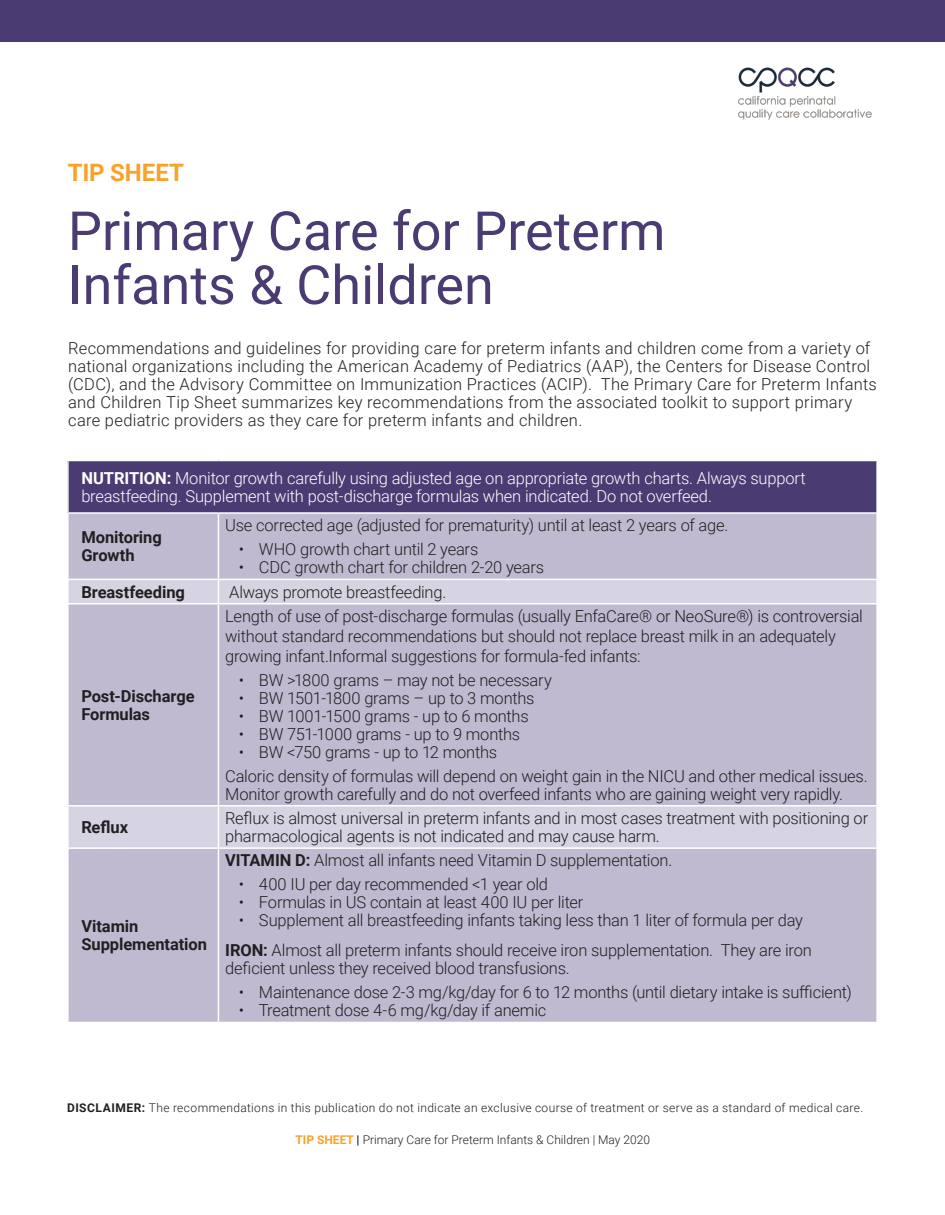
<style>
.page{position:relative;width:945px;height:1215px;background:#fff}
.page>*{position:absolute;margin:0;border:0;box-sizing:border-box;transform-origin:0 0}
.Heading_1_-_MBSEI{font:54px "Roboto";color:#4b3b73}
.text{font:700 24px "Roboto";color:#f9a229}
.text-2{font:300 16.5px/18px "Roboto";letter-spacing:-.015em;color:#231f20}
.Body_Copy__Left_Alig{font:300 16.5px/18px "Roboto";letter-spacing:.005em;color:#231f20}
.Body_Copy__Left_Alig-2{font:300 16.5px "Roboto";letter-spacing:-.015em;color:#231f20}
.text-3{font:300 16.5px/18px "Roboto";letter-spacing:-.015em;color:#fff}
.text-4{font:700 16.5px/18px "Roboto";letter-spacing:-.005em;color:#231f20}
.Body_Copy__Left_Alig-3{font:300 12px "Roboto";letter-spacing:.025em;color:#231f20}
.Body_Copy__Left_Alig-4{font:300 12px "Roboto";color:#231f20}
.s1{font-weight:700}
.s2{font-weight:700;color:#f9a229}
</style>
<div class="page">
<div style="left:68px;top:461px;width:809px;height:52px;background:#4b3b73"></div>
<div style="left:69px;top:514px;width:807px;height:508px;background:#c0bad1"></div>
<svg style="left:69px;top:580px;width:807px;height:267px;background:#c5c0d5"></svg>
<hr style="left:67px;top:461px;width:2px;height:51px;background:#fff">
<hr style="left:876px;top:461px;width:2px;height:51px;background:#fff">
<hr style="left:67px;top:512px;width:151px;height:2px;background:#fff">
<hr style="left:218px;top:512px;width:660px;height:2px;background:#fff">
<hr style="left:218px;top:514px;width:1px;height:65px;background:#fff">
<hr style="left:67px;top:579px;width:151px;height:1px;background:#fff">
<hr style="left:218px;top:579px;width:660px;height:1px;background:#fff">
<svg style="left:218px;top:580px;width:1px;height:23px"></svg>
<hr style="left:67px;top:603px;width:151px;height:2px;background:#fff">
<hr style="left:218px;top:603px;width:660px;height:2px;background:#fff">
<hr style="left:218px;top:605px;width:1px;height:200px;background:#fff">
<hr style="left:67px;top:805px;width:151px;height:1px;background:#fff">
<hr style="left:218px;top:805px;width:660px;height:1px;background:#fff">
<hr style="left:218px;top:806px;width:1px;height:41px;background:#fff">
<hr style="left:67px;top:847px;width:151px;height:2px;background:#fff">
<hr style="left:218px;top:847px;width:660px;height:2px;background:#fff">
<hr style="left:218px;top:849px;width:1px;height:173px;background:#fff">
<div style="left:0;top:0;width:945px;height:42px;background:#4b3b73"></div>
<img style="left:738px;top:68px;width:134px;height:51px">
<p class="text" style="left:68px;top:156px;width:118px">TIP SHEET</p>
<p class="Heading_1_-_MBSEI" style="left:68px;top:193px;width:599px">Primary Care for Preterm</p>
<p class="Heading_1_-_MBSEI" style="left:68px;top:247px;width:427px">Infants &amp; Children</p>
<p class="Body_Copy__Left_Alig" style="left:68px;top:338px;width:810px">Recommendations and guidelines for providing care for preterm infants and children come from a variety of national organizations including the American Academy of Pediatrics (AAP), the Centers for Disease Control (CDC), and the Advisory Committee on Immunization Practices (ACIP). The Primary Care for Preterm Infants and Children Tip Sheet summarizes key recommendations from the associated toolkit to support primary care pediatric providers as they care for preterm infants and children.</p>
<p class="text-3" style="left:81px;top:468px;width:726px"><span class="s1">NUTRITION:</span> Monitor growth carefully using adjusted age on appropriate growth charts. Always support breastfeeding. Supplement with post-discharge formulas when indicated. Do not overfeed.</p>
<p class="text-4" style="left:81px;top:528px;width:82px">Monitoring<br>Growth</p>
<p class="text-2" style="left:225px;top:516px;width:505px">Use corrected age (adjusted for prematurity) until at least 2 years of age.</p>
<p class="Body_Copy__Left_Alig-2" style="left:239px;top:538px;width:241px">• WHO growth chart until 2 years</p>
<p class="Body_Copy__Left_Alig-2" style="left:239px;top:556px;width:307px">• CDC growth chart for children 2-20 years</p>
<p class="text-4" style="left:81px;top:582px;width:105px">Breastfeeding</p>
<p class="text-2" style="left:229px;top:582px;width:219px">Always promote breastfeeding.</p>
<p class="text-4" style="left:81px;top:686px;width:115px">Post-Discharge<br>Formulas</p>
<p class="text-2" style="left:225px;top:606px;width:639px;line-height:19.8px">Length of use of post-discharge formulas (usually EnfaCare® or NeoSure®) is controversial without standard recommendations but should not replace breast milk in an adequately growing infant.Informal suggestions for formula-fed infants:</p>
<p class="Body_Copy__Left_Alig-2" style="left:239px;top:668px;width:315px">• BW &gt;1800 grams – may not be necessary</p>
<p class="Body_Copy__Left_Alig-2" style="left:239px;top:686px;width:297px">• BW 1501-1800 grams – up to 3 months</p>
<p class="Body_Copy__Left_Alig-2" style="left:239px;top:704px;width:292px">• BW 1001-1500 grams - up to 6 months</p>
<p class="Body_Copy__Left_Alig-2" style="left:239px;top:722px;width:283px">• BW 751-1000 grams - up to 9 months</p>
<p class="Body_Copy__Left_Alig-2" style="left:239px;top:740px;width:260px">• BW &lt;750 grams - up to 12 months</p>
<p class="text-2" style="left:225px;top:766px;width:644px">Caloric density of formulas will depend on weight gain in the NICU and other medical issues.<br>Monitor growth carefully and do not overfeed infants who are gaining weight very rapidly.</p>
<p class="text-4" style="left:81px;top:818px;width:48px">Reflux</p>
<p class="text-2" style="left:225px;top:809px;width:645px">Reflux is almost universal in preterm infants and in most cases treatment with positioning or pharmacological agents is not indicated and may cause harm.</p>
<p class="text-4" style="left:81px;top:917px;width:127px">Vitamin<br>Supplementation</p>
<p class="text-2" style="left:225px;top:851px;width:449px"><span class="s1">VITAMIN D:</span> Almost all infants need Vitamin D supplementation.</p>
<p class="Body_Copy__Left_Alig" style="left:239px;top:875px;width:311px">• 400 IU per day recommended &lt;1 year old</p>
<p class="Body_Copy__Left_Alig-2" style="left:239px;top:891px;width:346px">• Formulas in US contain at least 400 IU per liter</p>
<p class="Body_Copy__Left_Alig-2" style="left:239px;top:909px;width:566px">• Supplement all breastfeeding infants taking less than 1 liter of formula per day</p>
<p class="text-2" style="left:225px;top:941px;width:588px"><span class="s1">IRON:</span> Almost all preterm infants should receive iron supplementation. They are iron deficient unless they received blood transfusions.</p>
<p class="Body_Copy__Left_Alig-2" style="left:239px;top:981px;width:615px">• Maintenance dose 2-3 mg/kg/day for 6 to 12 months (until dietary intake is sufficient)</p>
<p class="Body_Copy__Left_Alig-2" style="left:239px;top:999px;width:309px">• Treatment dose 4-6 mg/kg/day if anemic</p>
<p class="Body_Copy__Left_Alig-3" style="left:67px;top:1099px;width:798px"><span class="s1">DISCLAIMER:</span> The recommendations in this publication do not indicate an exclusive course of treatment or serve as a standard of medical care.</p>
<p class="Body_Copy__Left_Alig-4" style="left:295px;top:1131px;width:356px"><span class="s2">TIP SHEET</span> <span class="s1">|</span> Primary Care for Preterm Infants &amp; Children | May 2020</p>
</div>
